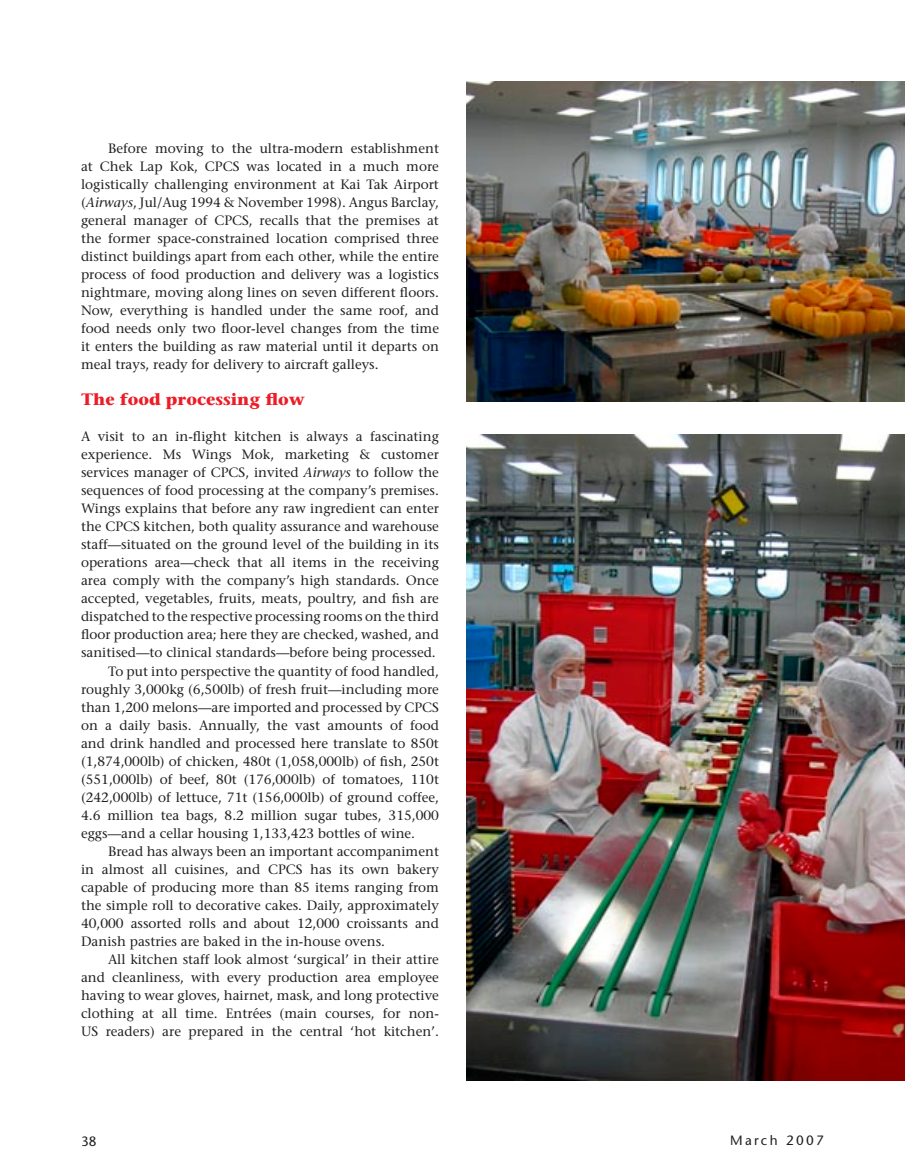
<style>
.page{position:relative;width:905px;height:1175px;background:#fff}
.page>*{position:absolute;margin:0;border:0;box-sizing:border-box;transform-origin:0 0}
.t1{font:700 16.5px "Stone Serif";color:#ed1c27}
.t2{font:13.5px/18px "Stone Serif";color:#231f20;text-align:justify}
.t3{font:13.5px "Stone Sans";letter-spacing:.17em;color:#231f20}
.s1{font-style:italic}
</style>
<div class="page">
<img style="left:466px;top:81px;width:438px;height:320px">
<img style="left:466px;top:434px;width:438px;height:646px">
<p class="t2" style="left:81px;top:139px;width:359px;text-indent:27px">Before moving to the ultra-modern establishment at Chek Lap Kok, CPCS was located in a much more logistically challenging environment at Kai Tak Airport (<span class="s1">Airways</span>, Jul/Aug 1994 &amp; November 1998). Angus Barclay, general manager of CPCS, recalls that the premises at the former space-constrained location comprised three distinct buildings apart from each other, while the entire process of food production and delivery was a logistics nightmare, moving along lines on seven different floors.<br>Now, everything is handled under the same roof, and food needs only two floor-level changes from the time it enters the building as raw material until it departs on meal trays, ready for delivery to aircraft galleys.</p>
<p class="t1" style="left:81px;top:389px;width:225px">The food processing flow</p>
<p class="t2" style="left:81px;top:427px;width:359px">A visit to an in-flight kitchen is always a fascinating</p>
<p class="t2" style="left:81px;top:445px;width:359px">experience. Ms Wings Mok, marketing &amp; customer</p>
<p class="t2" style="left:81px;top:463px;width:359px">services manager of CPCS, invited <span class="s1">Airways</span> to follow the</p>
<p class="t2" style="left:81px;top:481px;width:359px">sequences of food processing at the company’s premises.</p>
<p class="t2" style="left:81px;top:499px;width:359px">Wings explains that before any raw ingredient can enter</p>
<p class="t2" style="left:81px;top:517px;width:359px">the CPCS kitchen, both quality assurance and warehouse</p>
<p class="t2" style="left:81px;top:535px;width:359px">staff—situated on the ground level of the building in its</p>
<p class="t2" style="left:81px;top:553px;width:359px">operations area—check that all items in the receiving</p>
<p class="t2" style="left:81px;top:571px;width:359px">area comply with the company’s high standards. Once</p>
<p class="t2" style="left:81px;top:589px;width:359px">accepted, vegetables, fruits, meats, poultry, and fish are</p>
<p class="t2" style="left:81px;top:607px;width:359px">dispatched to the respective processing rooms on the third</p>
<p class="t2" style="left:81px;top:625px;width:359px">floor production area; here they are checked, washed, and</p>
<p class="t2" style="left:81px;top:643px;width:356px">sanitised—to clinical standards—before being processed.</p>
<p class="t2" style="left:108px;top:661px;width:332px">To put into perspective the quantity of food handled,</p>
<p class="t2" style="left:81px;top:679px;width:359px">roughly 3,000kg (6,500lb) of fresh fruit—including more</p>
<p class="t2" style="left:81px;top:697px;width:359px">than 1,200 melons—are imported and processed by CPCS</p>
<p class="t2" style="left:81px;top:715px;width:359px">on a daily basis. Annually, the vast amounts of food</p>
<p class="t2" style="left:81px;top:733px;width:359px">and drink handled and processed here translate to 850t</p>
<p class="t2" style="left:81px;top:751px;width:359px">(1,874,000lb) of chicken, 480t (1,058,000lb) of fish, 250t</p>
<p class="t2" style="left:81px;top:769px;width:359px">(551,000lb) of beef, 80t (176,000lb) of tomatoes, 110t</p>
<p class="t2" style="left:81px;top:787px;width:359px">(242,000lb) of lettuce, 71t (156,000lb) of ground coffee,</p>
<p class="t2" style="left:81px;top:805px;width:359px">4.6 million tea bags, 8.2 million sugar tubes, 315,000</p>
<p class="t2" style="left:81px;top:823px;width:335px">eggs—and a cellar housing 1,133,423 bottles of wine.</p>
<p class="t2" style="left:108px;top:841px;width:332px">Bread has always been an important accompaniment</p>
<p class="t2" style="left:81px;top:859px;width:359px">in almost all cuisines, and CPCS has its own bakery</p>
<p class="t2" style="left:81px;top:877px;width:359px">capable of producing more than 85 items ranging from</p>
<p class="t2" style="left:81px;top:895px;width:359px">the simple roll to decorative cakes. Daily, approximately</p>
<p class="t2" style="left:81px;top:913px;width:359px">40,000 assorted rolls and about 12,000 croissants and</p>
<p class="t2" style="left:81px;top:931px;width:305px">Danish pastries are baked in the in-house ovens.</p>
<p class="t2" style="left:108px;top:949px;width:332px">All kitchen staff look almost ‘surgical’ in their attire</p>
<p class="t2" style="left:81px;top:967px;width:359px">and cleanliness, with every production area employee</p>
<p class="t2" style="left:81px;top:985px;width:359px">having to wear gloves, hairnet, mask, and long protective</p>
<p class="t2" style="left:81px;top:1003px;width:359px">clothing at all time. Entrées (main courses, for non-</p>
<p class="t2" style="left:81px;top:1021px;width:359px">US readers) are prepared in the central ‘hot kitchen’.</p>
<p class="t3" style="left:81px;top:1132px;width:17px">38</p>
<p class="t3" style="left:730px;top:1132px;width:95px">March 2007</p>
</div>
